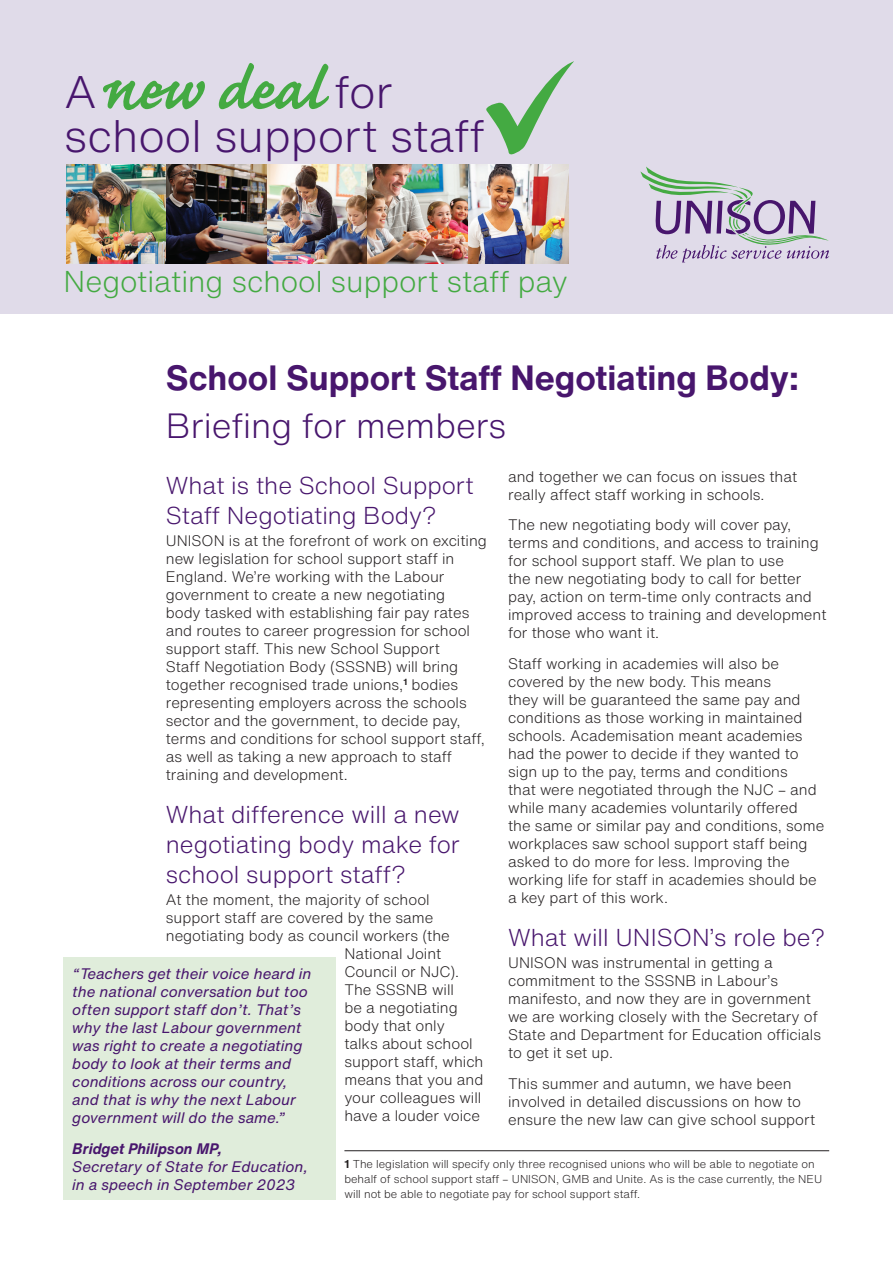
<style>
.page{position:relative;width:893px;height:1263px;background:#fff}
.page>*{position:absolute;margin:0;border:0;box-sizing:border-box;transform-origin:0 0}
.t1{font:700 75.75px "Caflisch Script Pro";color:#44aa42}
.t2{font:300 44.85px "Helvetica Now Text";color:#48166d}
.t3{font:700 34.5px "Helvetica Now Text";color:#48166d}
.t4{font:300 34.5px "Helvetica Now Text";color:#48166d}
.t5{font:300 29.55px "Helvetica Now Text";color:#44aa42}
.t6{font:300 24px/30px "Helvetica Now Text";color:#48166d}
.t7{font:300 15px/18px "Helvetica Now Text";color:#231f20}
.t8{font:italic 15px/18px "Helvetica Now Text";color:#48166d}
.t9{font:italic 700 15px "Helvetica Now Text";color:#48166d}
.t10{font:300 11.25px/15px "Helvetica Now Text";color:#231f20}
.s1{font-family:"Helvetica Now Text";font-weight:300;font-size:44.85px;color:#48166d}
.s2{font-weight:700}
</style>
<div class="page">
<div style="left:0;top:0;width:893px;height:314px;background:#e0dbe9"></div>
<svg style="left:640px;top:167px;width:189px;height:96px"></svg>
<svg style="left:486px;top:61px;width:88px;height:94px"></svg>
<img style="left:66px;top:165px;width:502px;height:99px">
<hr style="left:344px;top:1150px;width:485px;height:1px;background:#231f20">
<div style="left:64px;top:957px;width:272px;height:242px;background:#e0eddb"></div>
<h1 class="t1" style="left:65px;top:51px;width:329px"><span class="s1">A</span>new deal <span class="s1">for</span></h1>
<h2 class="t2" style="left:64px;top:103px;width:422px">school support staff</h2>
<h3 class="t5" style="left:64px;top:260px;width:506px">Negotiating school support staff pay</h3>
<h3 class="t3" style="left:166px;top:351px;width:635px">School Support Staff Negotiating Body:</h3>
<h3 class="t4" style="left:166px;top:400px;width:342px">Briefing for members</h3>
<h3 class="t6" style="left:166px;top:469px;width:309px">What is the School Support<br>Staff Negotiating Body?</h3>
<p class="t7" style="left:166px;top:531px;width:323px">UNISON is at the forefront of work on exciting new legislation for school support staff in England. We’re working with the Labour government to create a new negotiating<br>body tasked with establishing fair pay rates and routes to career progression for school support staff. This new School Support<br>Staff Negotiation Body (SSSNB) will bring together recognised trade unions,<sup>1</sup> bodies representing employers across the schools sector and the government, to decide pay, terms and conditions for school support staff, as well as taking a new approach to staff training and development.</p>
<h3 class="t6" style="left:166px;top:798px;width:295px;text-align:justify">What difference will a new negotiating body make for school support staff?</h3>
<p class="t7" style="left:166px;top:890px;width:265px">At the moment, the majority of school</p>
<p class="t7" style="left:166px;top:908px;width:269px">support staff are covered by the same</p>
<p class="t7" style="left:166px;top:926px;width:285px">negotiating body as council workers (the</p>
<p class="t7" style="left:344px;top:944px;width:98px">National Joint</p>
<p class="t7" style="left:344px;top:962px;width:116px">Council or NJC).</p>
<p class="t7" style="left:344px;top:980px;width:111px">The SSSNB will</p>
<p class="t7" style="left:344px;top:998px;width:115px">be a negotiating</p>
<p class="t7" style="left:344px;top:1016px;width:102px">body that only</p>
<p class="t7" style="left:344px;top:1034px;width:130px">talks about school</p>
<p class="t7" style="left:344px;top:1052px;width:141px">support staff, which</p>
<p class="t7" style="left:344px;top:1070px;width:140px">means that you and</p>
<p class="t7" style="left:344px;top:1088px;width:138px">your colleagues will</p>
<p class="t7" style="left:344px;top:1106px;width:137px">have a louder voice</p>
<p class="t7" style="left:508px;top:467px;width:291px">and together we can focus on issues that really affect staff working in schools.</p>
<p class="t7" style="left:508px;top:515px;width:320px">The new negotiating body will cover pay, terms and conditions, and access to training for school support staff. We plan to use<br>the new negotiating body to call for better pay, action on term-time only contracts and improved access to training and development for those who want it.</p>
<p class="t7" style="left:508px;top:654px;width:318px">Staff working in academies will also be covered by the new body. This means<br>they will be guaranteed the same pay and conditions as those working in maintained schools. Academisation meant academies had the power to decide if they wanted to sign up to the pay, terms and conditions<br>that were negotiated through the NJC – and while many academies voluntarily offered<br>the same or similar pay and conditions, some workplaces saw school support staff being asked to do more for less. Improving the working life for staff in academies should be a key part of this work.</p>
<h3 class="t6" style="left:508px;top:921px;width:319px">What will UNISON’s role be?</h3>
<p class="t7" style="left:508px;top:953px;width:314px">UNISON was instrumental in getting a commitment to the SSSNB in Labour’s manifesto, and now they are in government we are working closely with the Secretary of State and Department for Education officials to get it set up.</p>
<p class="t7" style="left:508px;top:1074px;width:309px">This summer and autumn, we have been involved in detailed discussions on how to ensure the new law can give school support</p>
<p class="t8" style="left:72px;top:964px;width:241px">“Teachers get their voice heard in the national conversation but too often support staff don’t. That’s why the last Labour government was right to create a negotiating body to look at their terms and conditions across our country, and that is why the next Labour government will do the same.”</p>
<p class="t9" style="left:72px;top:1137px;width:151px">Bridget Philipson MP,</p>
<p class="t8" style="left:72px;top:1157px;width:237px">Secretary of State for Education, in a speech in September 2023</p>
<p class="t10" style="left:344px;top:1156px;width:479px"><span class="s2">1</span> The legislation will specify only three recognised unions who will be able to negotiate on behalf of school support staff – UNISON, GMB and Unite. As is the case currently, the NEU will not be able to negotiate pay for school support staff.</p>
</div>
